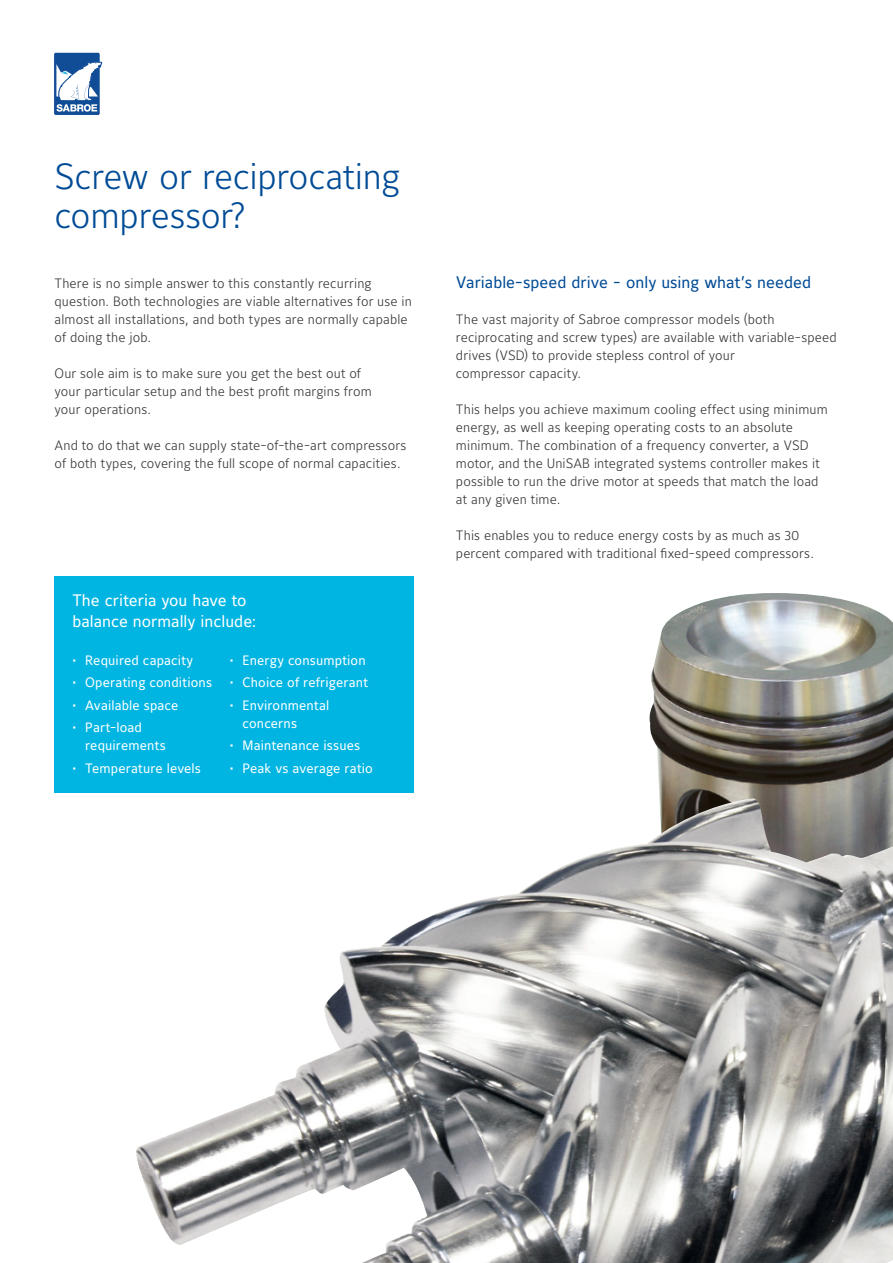
<style>
.page{position:relative;width:893px;height:1263px;background:#fff}
.page>*{position:absolute;margin:0;border:0;box-sizing:border-box;transform-origin:0 0}
.t1{font:300 36px/39px "Maurea Jci Lf ML";letter-spacing:-.01em;color:#004b96}
.t2{font:16.5px/21px "Maurea Jci Lf ML";color:#fff}
.t3{font:16.5px "Maurea Jci Lf ML";color:#004b96}
.t4{font:300 13.5px/18px "Maurea Jci Lf ML";letter-spacing:.01em;color:#333332}
.t5{font:13.5px/18px "Maurea Jci Lf ML";letter-spacing:.01em;color:#fff}
</style>
<div class="page">
<svg style="left:54px;top:53px;width:48px;height:62px"></svg>
<img style="left:649px;top:593px;width:244px;height:205px">
<img style="left:136px;top:798px;width:757px;height:465px">
<div style="left:54px;top:576px;width:359px;height:217px;background:#00b5e2"></div>
<p class="t1" style="left:54px;top:156px;width:347px">Screw or reciprocating compressor?</p>
<p class="t4" style="left:55px;top:274px;width:359px">There is no simple answer to this constantly recurring question. Both technologies are viable alternatives for use in almost all installations, and both types are normally capable of doing the job.</p>
<p class="t4" style="left:55px;top:364px;width:319px">Our sole aim is to make sure you get the best out of your particular setup and the best profit margins from your operations.</p>
<p class="t4" style="left:55px;top:436px;width:353px">And to do that we can supply state-of-the-art compressors of both types, covering the full scope of normal capacities.</p>
<p class="t2" style="left:72px;top:590px;width:185px">The criteria you have to balance normally include:</p>
<p class="t5" style="left:72px;top:651px;width:122px">• Required capacity</p>
<p class="t5" style="left:72px;top:673px;width:141px">• Operating conditions</p>
<p class="t5" style="left:72px;top:696px;width:107px">• Available space</p>
<p class="t5" style="left:85px;top:718px;width:82px;text-indent:-13px">• Part-load requirements</p>
<p class="t5" style="left:72px;top:759px;width:130px">• Temperature levels</p>
<p class="t5" style="left:230px;top:651px;width:137px">• Energy consumption</p>
<p class="t5" style="left:230px;top:673px;width:140px">• Choice of refrigerant</p>
<p class="t5" style="left:243px;top:696px;width:88px;text-indent:-13px">• Environmental concerns</p>
<p class="t5" style="left:230px;top:736px;width:132px">• Maintenance issues</p>
<p class="t5" style="left:230px;top:759px;width:145px">• Peak vs average ratio</p>
<p class="t3" style="left:456px;top:272px;width:357px">Variable-speed drive - only using what’s needed</p>
<p class="t4" style="left:456px;top:310px;width:382px">The vast majority of Sabroe compressor models (both reciprocating and screw types) are available with variable-speed drives (VSD) to provide stepless control of your<br>compressor capacity.</p>
<p class="t4" style="left:456px;top:400px;width:373px">This helps you achieve maximum cooling effect using minimum energy, as well as keeping operating costs to an absolute minimum. The combination of a frequency converter, a VSD motor, and the UniSAB integrated systems controller makes it possible to run the drive motor at speeds that match the load at any given time.</p>
<p class="t4" style="left:456px;top:526px;width:359px">This enables you to reduce energy costs by as much as 30 percent compared with traditional fixed-speed compressors.</p>
</div>
